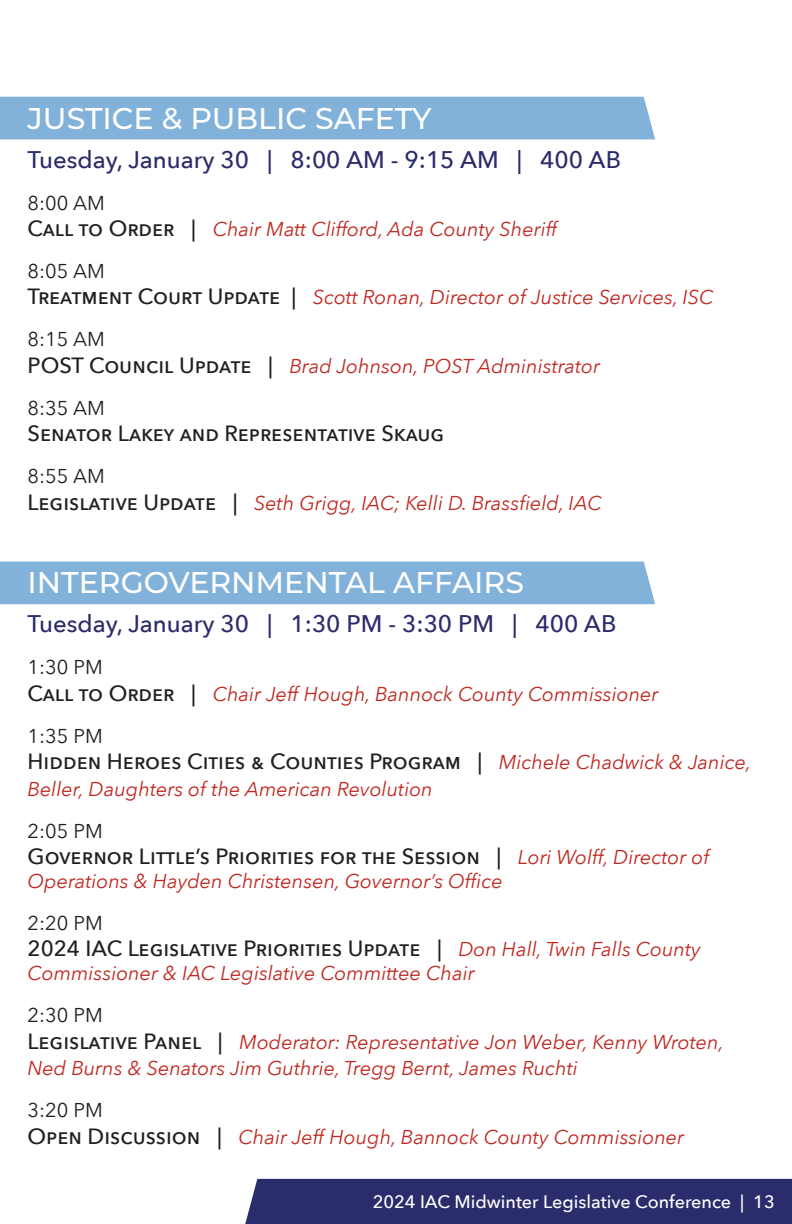
<style>
.page{position:relative;width:792px;height:1224px;background:#fff}
.page>*{position:absolute;margin:0;border:0;box-sizing:border-box;transform-origin:0 0}
.t1{font:500 30px "Montserrat";color:#fff}
.t2{font:500 24px "Avenir Next";color:#2a2c6b}
.t3{font:500 22px "Avenir Next";color:#231f20}
.t4{font:italic 20px/26.4px "Avenir Next";color:#bf2922}
.t5{font:20px "Avenir Next";color:#231f20}
.t6{font:500 18px "Avenir Next";color:#fff}
.s1{font-weight:500;font-style:normal;font-size:22px;color:#231f20}
.s2{font-weight:400;font-style:italic;font-size:20px;color:#bf2922}
</style>
<div class="page">
<div style="left:245px;top:1179px;width:547px;height:45px;background:#2a2c6b"></div>
<div style="left:0;top:97px;width:655px;height:42px;background:#82b2da"></div>
<div style="left:0;top:562px;width:655px;height:42px;background:#82b2da"></div>
<p class="t1" style="left:28px;top:97px;width:406px">JUSTICE &amp; PUBLIC SAFETY</p>
<p class="t2" style="left:28px;top:139px;width:595px">Tuesday, January 30 | 8:00 AM - 9:15 AM | 400 AB</p>
<p class="t5" style="left:28px;top:186px;width:79px">8:00 AM</p>
<p class="t4" style="left:28px;top:215px;width:531px"><span class="s1">Call to Order |</span> Chair Matt Clifford, Ada County Sheriff</p>
<p class="t5" style="left:28px;top:254px;width:79px">8:05 AM</p>
<p class="t4" style="left:28px;top:283px;width:687px"><span class="s1">Treatment Court Update |</span> Scott Ronan, Director of Justice Services, ISC</p>
<p class="t5" style="left:28px;top:322px;width:79px">8:15 AM</p>
<p class="t4" style="left:28px;top:352px;width:574px"><span class="s1">POST Council Update |</span> Brad Johnson, POST Administrator</p>
<p class="t5" style="left:28px;top:391px;width:79px">8:35 AM</p>
<p class="t3" style="left:28px;top:415px;width:418px">Senator Lakey and Representative Skaug</p>
<p class="t5" style="left:28px;top:459px;width:79px">8:55 AM</p>
<p class="t4" style="left:28px;top:488px;width:576px"><span class="s1">Legislative Update |</span> Seth Grigg, IAC; Kelli D. Brassfield, IAC</p>
<p class="t1" style="left:28px;top:562px;width:498px">INTERGOVERNMENTAL AFFAIRS</p>
<p class="t2" style="left:28px;top:604px;width:590px">Tuesday, January 30 | 1:30 PM - 3:30 PM | 400 AB</p>
<p class="t5" style="left:28px;top:650px;width:77px">1:30 PM</p>
<p class="t4" style="left:28px;top:680px;width:632px"><span class="s1">Call to Order |</span> Chair Jeff Hough, Bannock County Commissioner</p>
<p class="t5" style="left:28px;top:719px;width:77px">1:35 PM</p>
<p class="t3" style="left:28px;top:743px;width:725px">Hidden Heroes Cities &amp; Counties Program | <span class="s2">Michele Chadwick &amp; Janice,</span></p>
<p class="t4" style="left:28px;top:774px;width:407px">Beller, Daughters of the American Revolution</p>
<p class="t5" style="left:28px;top:814px;width:77px">2:05 PM</p>
<p class="t3" style="left:28px;top:838px;width:683px">Governor Little’s Priorities for the Session | <span class="s2">Lori Wolff, Director of</span></p>
<p class="t4" style="left:28px;top:867px;width:477px">Operations &amp; Hayden Christensen, Governor’s Office</p>
<p class="t5" style="left:28px;top:906px;width:77px">2:20 PM</p>
<p class="t3" style="left:28px;top:930px;width:675px">2024 IAC Legislative Priorities Update | <span class="s2">Don Hall, Twin Falls County</span></p>
<p class="t4" style="left:28px;top:959px;width:449px">Commissioner &amp; IAC Legislative Committee Chair</p>
<p class="t5" style="left:28px;top:998px;width:77px">2:30 PM</p>
<p class="t4" style="left:28px;top:1028px;width:698px"><span class="s1">Legislative Panel |</span> Moderator: Representative Jon Weber, Kenny Wroten,<br>Ned Burns &amp; Senators Jim Guthrie, Tregg Bernt, James Ruchti</p>
<p class="t5" style="left:28px;top:1093px;width:77px">3:20 PM</p>
<p class="t4" style="left:28px;top:1122px;width:658px"><span class="s1">Open Discussion |</span> Chair Jeff Hough, Bannock County Commissioner</p>
<p class="t6" style="left:373px;top:1187px;width:404px">2024 IAC Midwinter Legislative Conference | 13</p>
</div>
